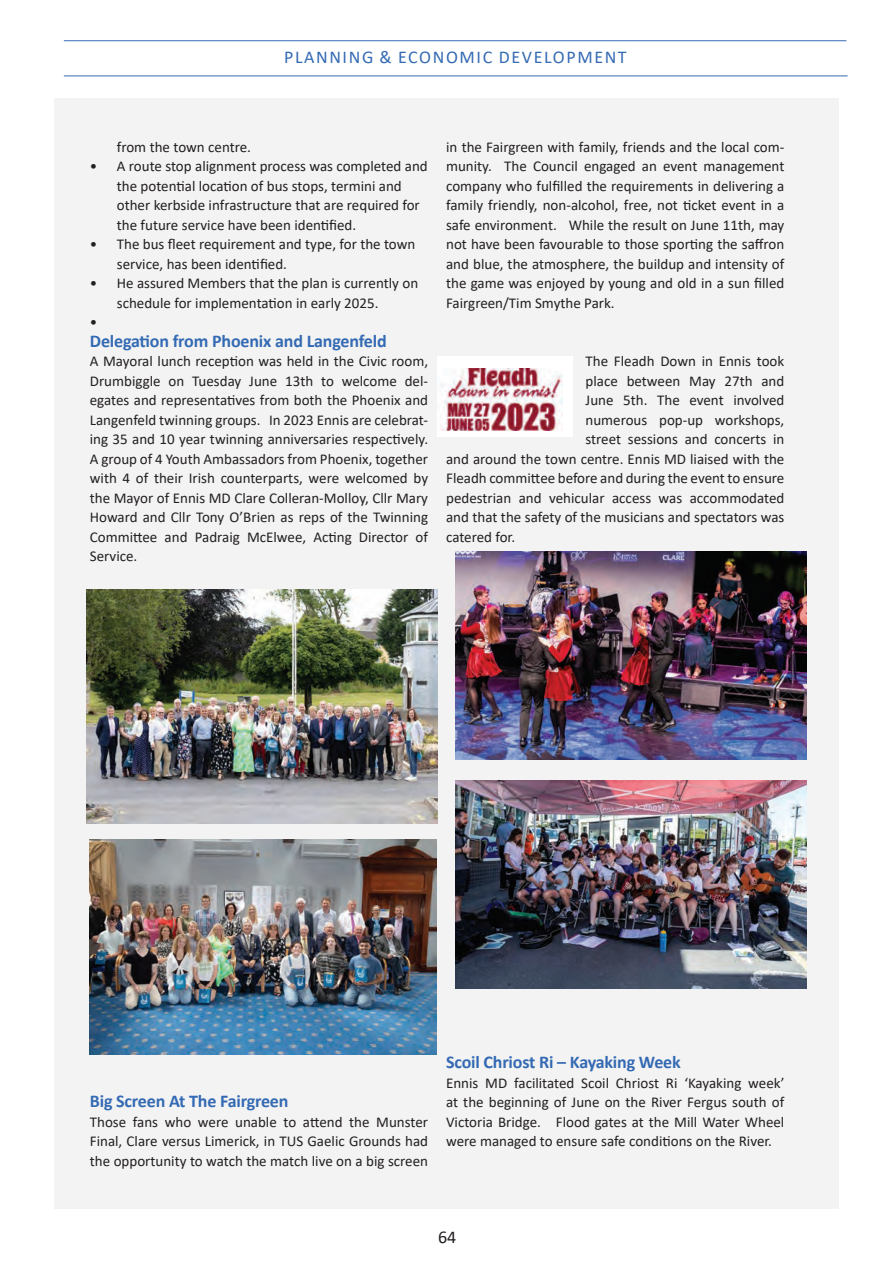
<style>
.page{position:relative;width:893px;height:1263px;background:#fff}
.page>*{position:absolute;margin:0;border:0;box-sizing:border-box;transform-origin:0 0}
.t1{font:700 18px "Calibri";letter-spacing:-.01em;color:#346ab3}
.t2{font:18px "Calibri";letter-spacing:.09em;color:#346ab3}
.t3{font:18px "Calibri";color:#231f20}
.t4{font:15px/19.5px "Calibri";color:#231f20;text-align:justify}
</style>
<div class="page">
<hr style="left:64px;top:76px;width:784px;height:1px;background:#346ab3">
<hr style="left:64px;top:40px;width:782px;height:1px;background:#346ab3">
<div style="left:54px;top:98px;width:784px;height:1111px;background:#f3f3f3"></div>
<img style="left:87px;top:590px;width:350px;height:233px">
<img style="left:90px;top:839px;width:347px;height:216px">
<div style="left:437px;top:356px;width:136px;height:80px;background:#fff"></div>
<img style="left:440px;top:368px;width:123px;height:62px">
<img style="left:456px;top:551px;width:350px;height:208px">
<img style="left:456px;top:780px;width:350px;height:208px">
<p class="t2" style="left:284px;top:45px;width:344px">PLANNING &amp; ECONOMIC DEVELOPMENT</p>
<p class="t4" style="left:117px;top:136px;width:136px">from the town centre.</p>
<p class="t4" style="left:117px;top:156px;width:312px;text-align:left;text-indent:-27px">• A route stop alignment process was completed and the potential location of bus stops, termini and other kerbside infrastructure that are required for the future service have been identified.</p>
<p class="t4" style="left:117px;top:234px;width:300px;text-indent:-27px">• The bus fleet requirement and type, for the town service, has been identified.</p>
<p class="t4" style="left:90px;top:273px;width:330px">• He assured Members that the plan is currently on</p>
<p class="t4" style="left:117px;top:292px;width:263px">schedule for implementation in early 2025.</p>
<p class="t4" style="left:90px;top:312px;width:9px">•</p>
<p class="t1" style="left:90px;top:328px;width:298px">Delegation from Phoenix and Langenfeld</p>
<p class="t4" style="left:90px;top:351px;width:340px">A Mayoral lunch reception was held in the Civic room, Drumbiggle on Tuesday June 13th to welcome del&shy;egates and representatives from both the Phoenix and Langenfeld twinning groups. In 2023 Ennis are celebrat&shy;ing 35 and 10 year twinning anniversaries respectively.<br>A group of 4 Youth Ambassadors from Phoenix, together with 4 of their Irish counterparts, were welcomed by the Mayor of Ennis MD Clare Colleran-Molloy, Cllr Mary Howard and Cllr Tony O’Brien as reps of the Twinning Committee and Padraig McElwee, Acting Director of Service.</p>
<p class="t4" style="left:446px;top:136px;width:340px">in the Fairgreen with family, friends and the local com&shy;munity. The Council engaged an event management company who fulfilled the requirements in delivering a family friendly, non-alcohol, free, not ticket event in a safe environment. While the result on June 11th, may not have been favourable to those sporting the saffron and blue, the atmosphere, the buildup and intensity of the game was enjoyed by young and old in a sun filled Fairgreen/Tim Smythe Park.</p>
<p class="t4" style="left:585px;top:351px;width:200px">The Fleadh Down in Ennis took</p>
<p class="t4" style="left:585px;top:370px;width:200px">place between May 27th and</p>
<p class="t4" style="left:585px;top:390px;width:200px">June 5th. The event involved</p>
<p class="t4" style="left:585px;top:409px;width:200px">numerous pop-up workshops,</p>
<p class="t4" style="left:585px;top:429px;width:200px">street sessions and concerts in</p>
<p class="t4" style="left:446px;top:448px;width:340px">and around the town centre. Ennis MD liaised with the</p>
<p class="t4" style="left:446px;top:468px;width:340px">Fleadh committee before and during the event to ensure</p>
<p class="t4" style="left:446px;top:487px;width:340px">pedestrian and vehicular access was accommodated</p>
<p class="t4" style="left:446px;top:507px;width:340px">and that the safety of the musicians and spectators was</p>
<p class="t4" style="left:446px;top:526px;width:71px">catered for.</p>
<p class="t1" style="left:90px;top:1088px;width:200px">Big Screen At The Fairgreen</p>
<p class="t4" style="left:90px;top:1111px;width:340px">Those fans who were unable to attend the Munster Final, Clare versus Limerick, in TUS Gaelic Grounds had the opportunity to watch the match live on a big screen</p>
<p class="t1" style="left:446px;top:1049px;width:236px">Scoil Chriost Ri – Kayaking Week</p>
<p class="t4" style="left:446px;top:1072px;width:340px">Ennis MD facilitated Scoil Chriost Ri ‘Kayaking week’ at the beginning of June on the River Fergus south of Victoria Bridge. Flood gates at the Mill Water Wheel were managed to ensure safe conditions on the River.</p>
<p class="t3" style="left:438px;top:1224px;width:20px">64</p>
</div>
